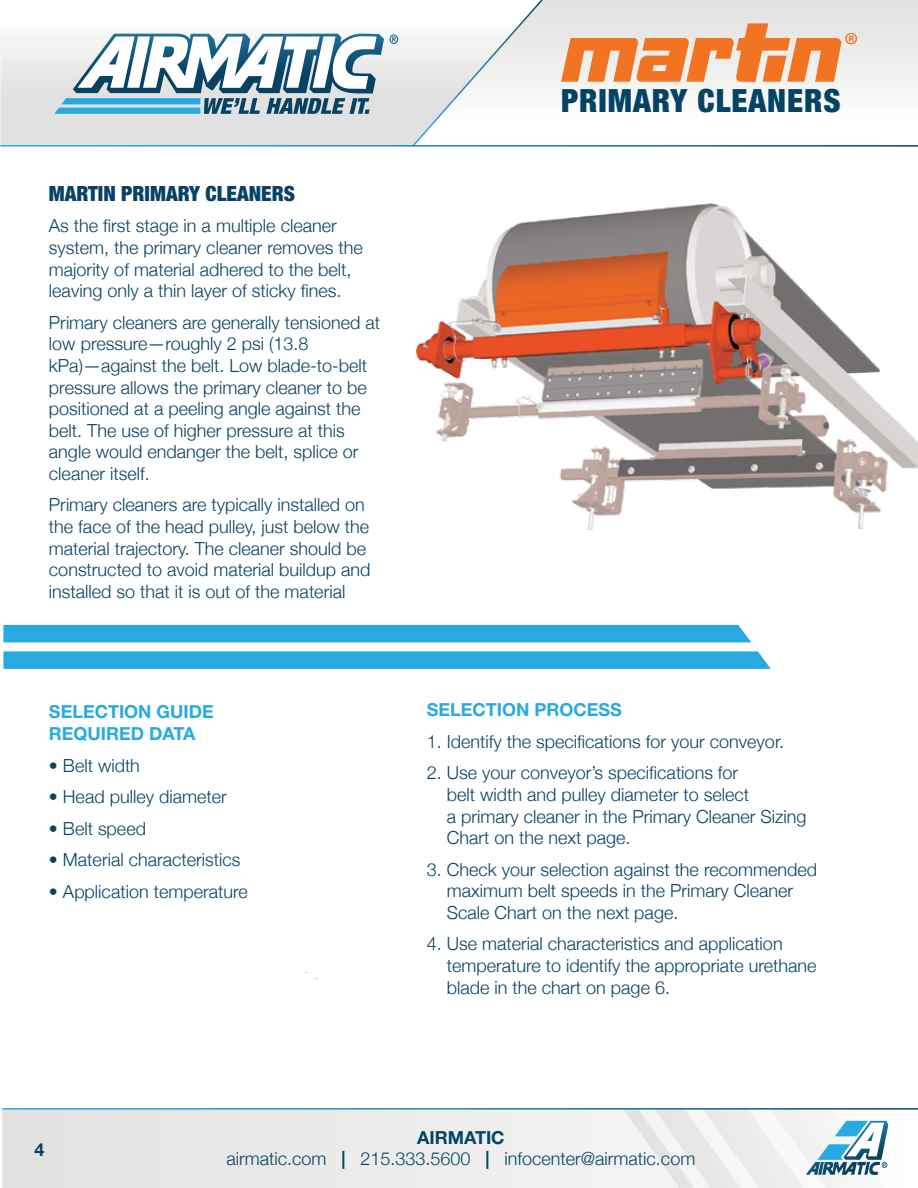
<style>
.page{position:relative;width:918px;height:1188px;background:#fff}
.page>*{position:absolute;margin:0;border:0;box-sizing:border-box;transform-origin:0 0}
.t1{font:900 condensed 32.1px "Helvetica Neue";letter-spacing:.03em;color:#054365}
.t2{font:900 condensed 21px "Helvetica Neue";color:#074265}
.t3{font:300 18px/21.6px "Helvetica Neue";color:#074265}
.t4{font:300 18px "Helvetica Neue";color:#034465}
.t5{font:700 18px/21.6px "Helvetica Neue LT Std";color:#27aae1}
.t6{font:700 18px "Helvetica Neue LT Std";color:#034465}
.s1{font-family:"Helvetica Neue LT Std";font-weight:700}
.s2{color:#074265}
</style>
<div class="page">
<div style="left:3px;top:1109px;width:915px;height:79px;background:#eaeae9"></div>
<svg style="left:676px;top:1110px;width:212px;height:78px"></svg>
<hr style="left:3px;top:1108px;width:915px;height:2px;background:#fff">
<img style="left:416px;top:204px;width:502px;height:326px">
<div style="left:3px;top:625px;width:748px;height:17px;background:#27aae1"></div>
<svg style="left:3px;top:651px;width:768px;height:18px;background:#2fade2"></svg>
<svg style="left:545px;top:0;width:373px;height:91px"></svg>
<svg style="left:0;top:33px;width:411px;height:112px;background:#e2e3e2"></svg>
<svg style="left:411px;top:0;width:134px;height:145px"></svg>
<svg style="left:390px;top:34px;width:8px;height:10px"></svg>
<svg style="left:54px;top:34px;width:330px;height:80px"></svg>
<svg style="left:561px;top:23px;width:296px;height:59px;background:#eeac81"></svg>
<p class="t2" style="left:49px;top:181px;width:248px">MARTIN PRIMARY CLEANERS</p>
<p class="t3" style="left:49px;top:215px;width:315px">As the first stage in a multiple cleaner system, the primary cleaner removes the majority of material adhered to the belt, leaving only a thin layer of sticky fines.</p>
<p class="t3" style="left:49px;top:311px;width:333px">Primary cleaners are generally tensioned at low pressure—roughly 2 psi (13.8 kPa)—against the belt. Low blade-to-belt pressure allows the primary cleaner to be positioned at a peeling angle against the belt. The use of higher pressure at this angle would endanger the belt, splice or cleaner itself.</p>
<p class="t3" style="left:49px;top:494px;width:323px">Primary cleaners are typically installed on the face of the head pulley, just below the material trajectory. The cleaner should be constructed to avoid material buildup and installed so that it is out of the material</p>
<p class="t5" style="left:49px;top:701px;width:166px">SELECTION GUIDE<br>REQUIRED DATA</p>
<p class="t3" style="left:49px;top:754px;width:93px">• Belt width</p>
<p class="t3" style="left:49px;top:785px;width:179px">• Head pulley diameter</p>
<p class="t3" style="left:49px;top:817px;width:99px">• Belt speed</p>
<p class="t3" style="left:49px;top:848px;width:193px">• Material characteristics</p>
<p class="t3" style="left:49px;top:880px;width:200px">• Application temperature</p>
<h1 class="t1" style="left:561px;top:80px;width:281px">PRIMARY CLEANERS</h1>
<p class="t5" style="left:427px;top:699px;width:197px">SELECTION PROCESS</p>
<p class="t3" style="left:427px;top:730px;width:359px">1. Identify the specifications for your conveyor.</p>
<p class="t3" style="left:447px;top:762px;width:361px;text-indent:-20px">2. Use your conveyor’s specifications for<br>belt width and pulley diameter to select<br>a primary cleaner in the Primary Cleaner Sizing Chart on the next page.</p>
<p class="t3" style="left:447px;top:858px;width:372px;text-indent:-20px">3. Check your selection against the recommended maximum belt speeds in the Primary Cleaner<br>Scale Chart on the next page.</p>
<p class="t3" style="left:447px;top:933px;width:371px;text-indent:-20px">4. Use material characteristics and application temperature to identify the appropriate urethane blade in the chart on page 6.</p>
<p class="t6" style="left:34px;top:1139px;width:12px">4</p>
<p class="t6" style="left:417px;top:1126px;width:89px">AIRMATIC</p>
<p class="t4" style="left:226px;top:1148px;width:470px">airmatic.com <span class="s1">|</span> <span class="s2">215.333.5600</span> <span class="s1">|</span> infocenter@airmatic.com</p>
</div>
